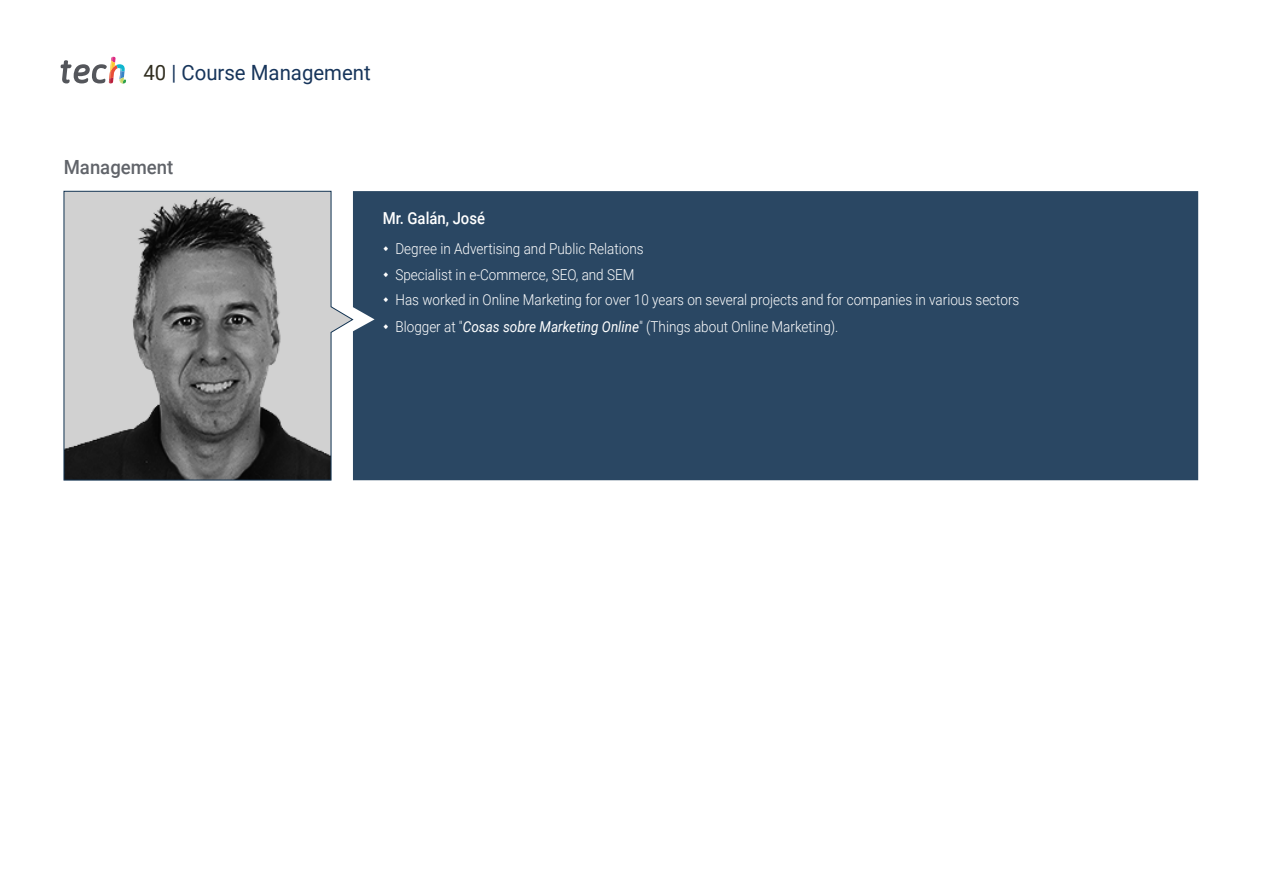
<style>
.page{position:relative;width:1263px;height:893px;background:#fff}
.page>*{position:absolute;margin:0;border:0;box-sizing:border-box;transform-origin:0 0}
.t1{font:21px "Roboto";color:#17355b}
.t2{font:500 19.5px "Roboto";color:#61646a;scale:.95 1}
.t3{font:500 16.5px "Roboto";color:#fff;scale:.9 1}
.t4{font:300 15px/25.2px "Roboto";color:#fff;scale:.9 1}
.s1{color:#312e20}
.s2{font-weight:400;font-style:italic}
</style>
<div class="page">
<svg style="left:61px;top:57px;width:65px;height:27px"></svg>
<div style="left:353px;top:191px;width:845px;height:289px;background:#2a4763"></div>
<svg style="left:64px;top:191px;width:289px;height:289px;background:#959696"></svg>
<svg style="left:384px;top:247px;width:4px;height:5px"></svg>
<svg style="left:384px;top:272px;width:4px;height:5px"></svg>
<svg style="left:384px;top:297px;width:4px;height:5px"></svg>
<svg style="left:384px;top:324px;width:4px;height:5px"></svg>
<h1 class="t1" style="left:144px;top:57px;width:229px"><span class="s1">40</span> | Course Management</h1>
<h2 class="t2" style="left:64px;top:154px;width:117px">Management</h2>
<p class="t3" style="left:383px;top:207px;width:115px">Mr. Galán, José</p>
<p class="t4" style="left:395px;top:236px;width:695px">Degree in Advertising and Public Relations<br>Specialist in e-Commerce, SEO, and SEM<br>Has worked in Online Marketing for over 10 years on several projects and for companies in various sectors</p>
<p class="t4" style="left:395px;top:313px;width:494px">Blogger at "<span class="s2">Cosas sobre Marketing Online</span>" (Things about Online Marketing).</p>
</div>
